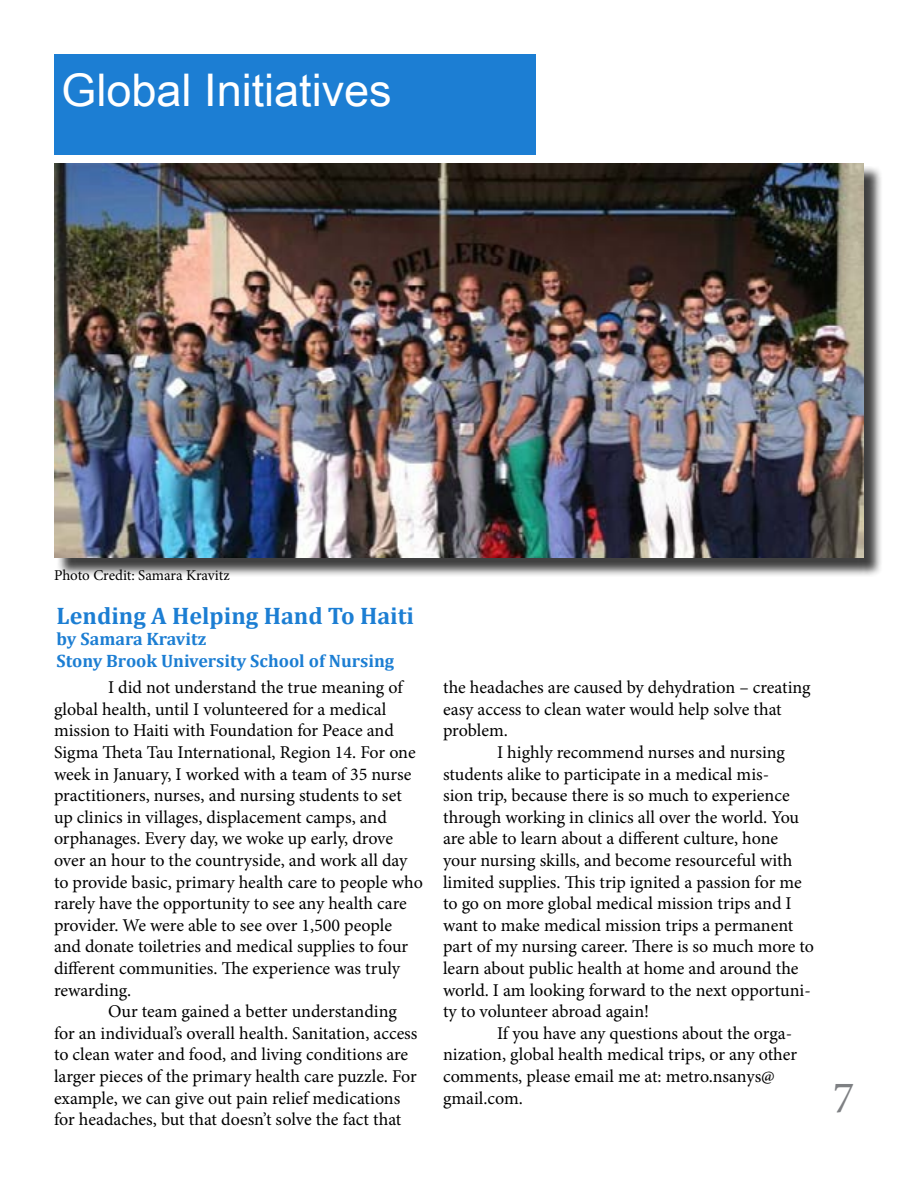
<style>
.page{position:relative;width:918px;height:1188px;background:#fff}
.page>*{position:absolute;margin:0;border:0;box-sizing:border-box;transform-origin:0 0}
.t1{font:45px "Arial Unicode MS";color:#fff}
.t2{font:45px "Minion Pro";color:#7e8083}
.t3{font:700 24px "Cambria";color:#1c7ed3}
.t4{font:18px/21.6px "Minion Pro";color:#000}
.t5{font:700 18px/21.6px "Cambria";color:#1c7ed3}
.t6{font:15px "Minion Pro";letter-spacing:-.005em;color:#000}
</style>
<div class="page">
<div style="left:54px;top:54px;width:482px;height:101px;background:#1c7ed3"></div>
<div style="left:57px;top:166px;width:826px;height:411px;background:#000;opacity:.75"></div>
<img style="left:54px;top:163px;width:810px;height:395px">
<h1 class="t1" style="left:62px;top:58px;width:332px">Global Initiatives</h1>
<p class="t6" style="left:54px;top:565px;width:177px">Photo Credit: Samara Kravitz</p>
<h2 class="t3" style="left:57px;top:599px;width:359px">Lending A Helping Hand To Haiti</h2>
<p class="t5" style="left:57px;top:628px;width:339px">by Samara Kravitz<br>Stony Brook University School of Nursing</p>
<p class="t4" style="left:54px;top:677px;width:371px;text-indent:54px">I did not understand the true meaning of global health, until I volunteered for a medical mission to Haiti with Foundation for Peace and Sigma Theta Tau International, Region 14. For one week in January, I worked with a team of 35 nurse practitioners, nurses, and nursing students to set up clinics in villages, displacement camps, and orphanages. Every day, we woke up early, drove over an hour to the countryside, and work all day to provide basic, primary health care to people who rarely have the opportunity to see any health care provider. We were able to see over 1,500 people and donate toiletries and medical supplies to four different communities. The experience was truly rewarding.</p>
<p class="t4" style="left:54px;top:1001px;width:365px;text-indent:54px">Our team gained a better understanding for an individual’s overall health. Sanitation, access to clean water and food, and living conditions are larger pieces of the primary health care puzzle. For example, we can give out pain relief medications for headaches, but that doesn’t solve the fact that</p>
<p class="t4" style="left:443px;top:677px;width:369px">the headaches are caused by dehydration – creating easy access to clean water would help solve that problem.</p>
<p class="t4" style="left:443px;top:742px;width:373px;text-indent:54px">I highly recommend nurses and nursing students alike to participate in a medical mis-<br>sion trip, because there is so much to experience through working in clinics all over the world. You are able to learn about a different culture, hone your nursing skills, and become resourceful with limited supplies. This trip ignited a passion for me to go on more global medical mission trips and I want to make medical mission trips a permanent part of my nursing career. There is so much more to learn about public health at home and around the world. I am looking forward to the next opportuni&shy;ty to volunteer abroad again!</p>
<p class="t4" style="left:443px;top:1022px;width:356px;text-indent:54px">If you have any questions about the orga&shy;nization, global health medical trips, or any other comments, please email me at: metro.nsanys@ gmail.com.</p>
<h1 class="t2" style="left:833px;top:1067px;width:23px">7</h1>
</div>
